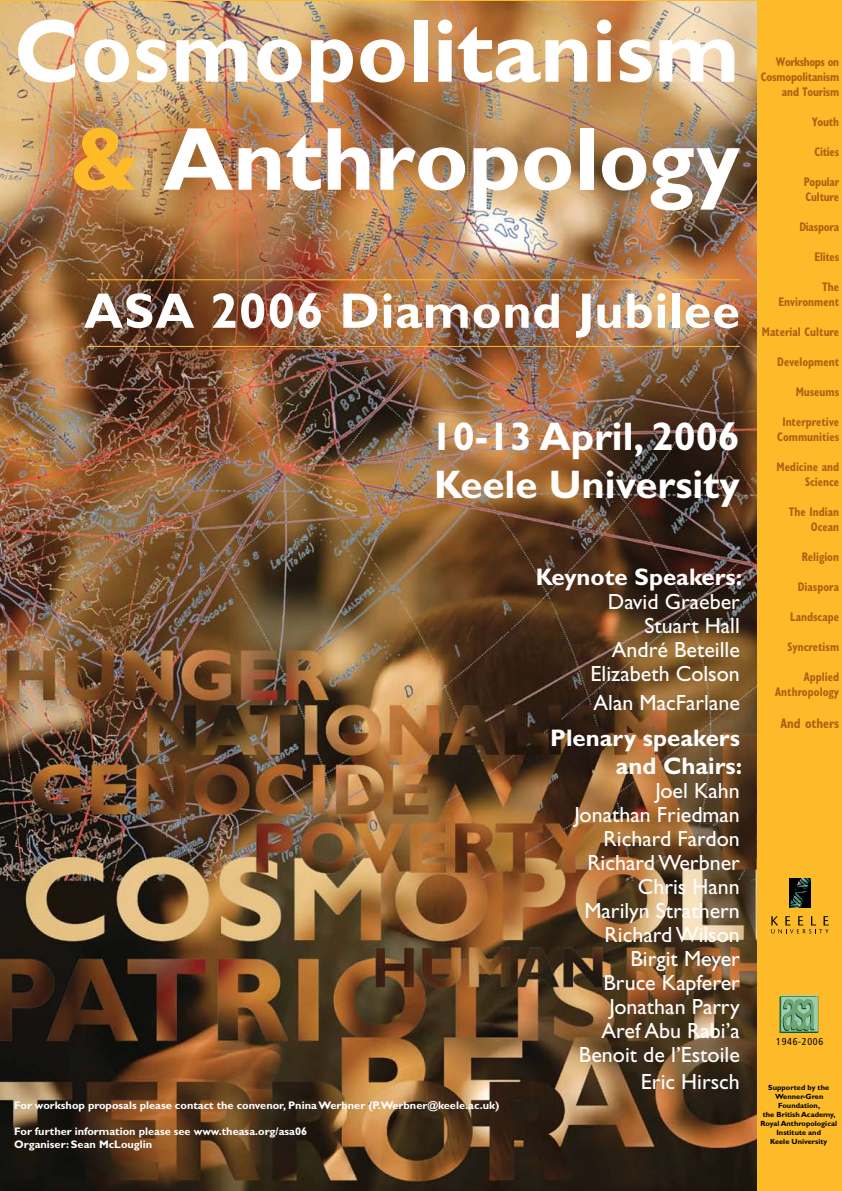
<style>
.page{position:relative;width:842px;height:1191px;background:#fff}
.page>*{position:absolute;margin:0;border:0;box-sizing:border-box;transform-origin:0 0}
.t1{font:700 90px/108px "Gill Sans";color:#fff;text-align:right;scale:.95 1}
.t2{font:700 50px "Gill Sans";letter-spacing:.02em;color:#fff}
.t3{font:700 40px/48px "Gill Sans";color:#fff}
.t4{font:700 24px/28.8px "Gill Sans";color:#fff;text-align:right}
.t5{font:22px/24px "Gill Sans";color:#fff;text-align:right}
.t6{font:700 condensed 14px "Gill Sans";color:#b05d11;scale:.9 1}
.t7{font:700 condensed 12.5px/15px "Gill Sans";color:#b05d11;text-align:right;scale:.9 1}
.t8{font:700 condensed 12.5px/15px "Gill Sans";letter-spacing:-.02em;color:#b05d11;text-align:right;scale:.9 1}
.t9{font:700 11px/13.2px "Gill Sans";color:#fff}
.t10{font:condensed 10px "Frutiger";letter-spacing:.07em;color:#000}
.t11{font:700 7.5px/9px "Gill Sans";color:#000;text-align:center}
.s1{color:#fdbb2a}
</style>
<div class="page">
<div style="left:0;top:0;width:841px;height:1190px;background:#fdbb2a"></div>
<img style="left:0;top:1px;width:757px;height:1190px">
<hr style="left:87px;top:279px;width:653px;height:1px;background:#fdbb2a">
<hr style="left:87px;top:346px;width:653px;height:1px;background:#fdbb2a">
<svg style="left:789px;top:878px;width:21px;height:30px"></svg>
<svg style="left:771px;top:916px;width:57px;height:17px"></svg>
<svg style="left:780px;top:995px;width:38px;height:37px"></svg>
<h1 class="t1" style="left:14px;top:-3px;width:765px">Cosmopolitanism <span class="s1">&amp;</span> Anthropology</h1>
<h2 class="t2" style="left:84px;top:281px;width:657px">ASA 2006 Diamond Jubilee</h2>
<h3 class="t3" style="left:431px;top:412px;width:311px">10-13 April, 2006<br>Keele University</h3>
<p class="t9" style="left:14px;top:1098px;width:487px">For workshop proposals please contact the convenor, Pnina Werbner (P.Werbner@keele.ac.uk)</p>
<p class="t9" style="left:14px;top:1124px;width:295px">For further information please see www.theasa.org/asa06<br>Organiser: Sean McLouglin</p>
<p class="t4" style="left:536px;top:562px;width:208px">Keynote Speakers:</p>
<p class="t5" style="left:591px;top:589px;width:151px">David Graeber<br>Stuart Hall<br>André Beteille<br>Elizabeth Colson</p>
<p class="t5" style="left:593px;top:690px;width:148px">Alan MacFarlane</p>
<p class="t4" style="left:550px;top:723px;width:194px">Plenary speakers and Chairs:</p>
<p class="t5" style="left:574px;top:779px;width:167px">Joel Kahn<br>Jonathan Friedman<br>Richard Fardon<br>Richard Werbner<br>Chris Hann<br>Marilyn Strathern<br>Richard Wilson<br>Birgit Meyer<br>Bruce Kapferer<br>Jonathan Parry<br>Aref Abu Rabi’a<br>Benoit de l’Estoile</p>
<p class="t5" style="left:641px;top:1069px;width:100px">Eric Hirsch</p>
<p class="t8" style="left:761px;top:54px;width:88px">Workshops on<br>Cosmopolitanism and Tourism</p>
<p class="t7" style="left:812px;top:114px;width:32px">Youth</p>
<p class="t7" style="left:814px;top:144px;width:29px">Cities</p>
<p class="t8" style="left:804px;top:174px;width:41px;text-align:left">Popular<br>Culture</p>
<p class="t8" style="left:799px;top:219px;width:46px">Diaspora</p>
<p class="t7" style="left:814px;top:249px;width:29px">Elites</p>
<p class="t7" style="left:778px;top:279px;width:69px">The<br>Environment</p>
<p class="t7" style="left:762px;top:324px;width:87px">Material Culture</p>
<p class="t7" style="left:777px;top:354px;width:70px">Development</p>
<p class="t7" style="left:796px;top:384px;width:50px">Museums</p>
<p class="t7" style="left:777px;top:414px;width:70px;text-align:center">Interpretive<br>Communities</p>
<p class="t7" style="left:776px;top:459px;width:71px">Medicine and<br>Science</p>
<p class="t7" style="left:789px;top:504px;width:57px">The Indian<br>Ocean</p>
<p class="t7" style="left:802px;top:549px;width:43px">Religion</p>
<p class="t7" style="left:798px;top:579px;width:47px">Diaspora</p>
<p class="t7" style="left:790px;top:609px;width:56px">Landscape</p>
<p class="t7" style="left:787px;top:639px;width:59px">Syncretism</p>
<p class="t7" style="left:775px;top:669px;width:72px">Applied<br>Anthropology</p>
<p class="t6" style="left:781px;top:715px;width:67px">And others</p>
<p class="t10" style="left:776px;top:1035px;width:48px">1946-2006</p>
<p class="t11" style="left:760px;top:1083px;width:78px">Supported by the<br>Wenner-Gren<br>Foundation,<br>the British Academy,<br>Royal Anthropological<br>Institute and<br>Keele University</p>
</div>
